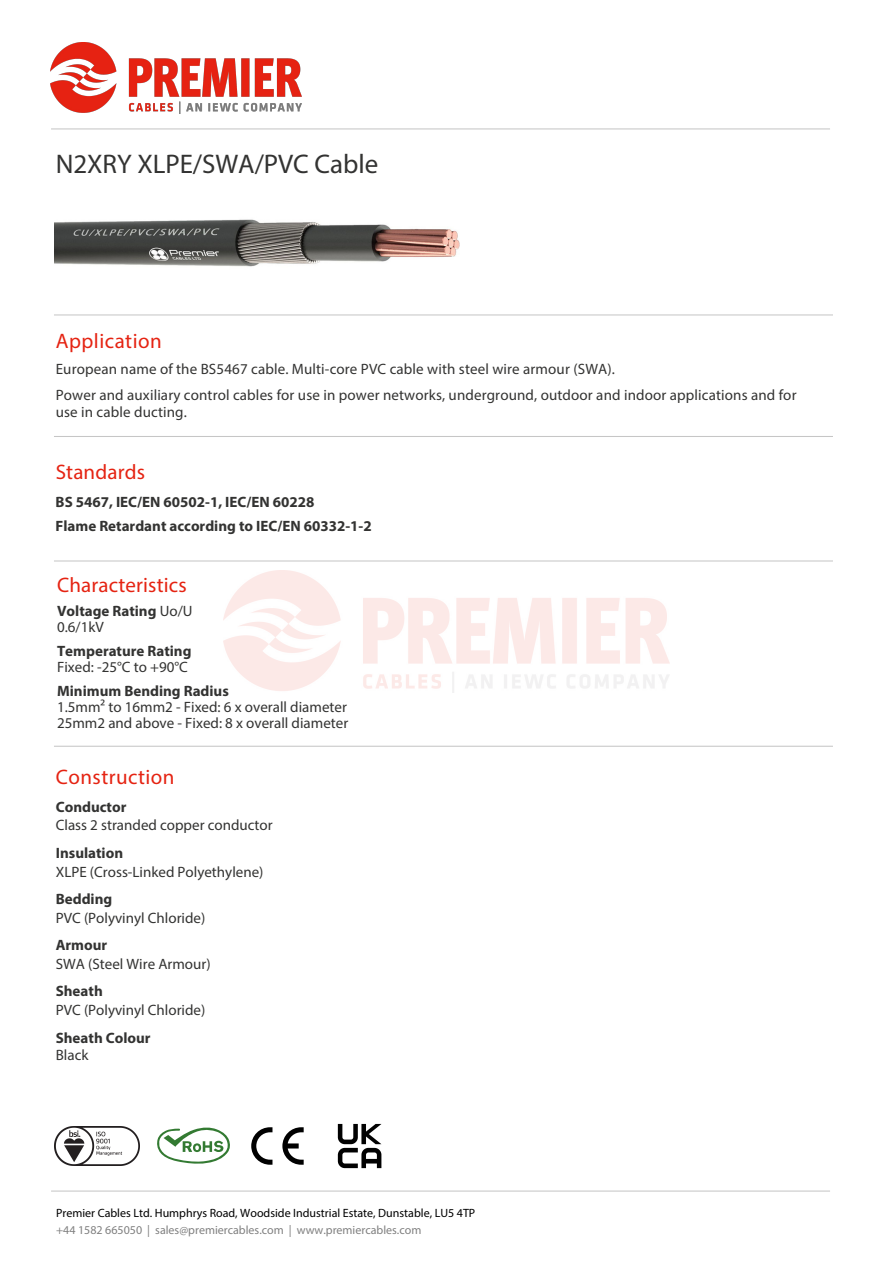
<style>
.page{position:relative;width:893px;height:1263px;background:#fff}
.page>*{position:absolute;margin:0;border:0;box-sizing:border-box;transform-origin:0 0}
.t1{font:27px "Myriad Pro";color:#333332}
.t2{font:21px "Myriad Pro";letter-spacing:.005em;color:#e52312}
.t3{font:15px/25.3px "Myriad Pro";color:#333332}
.t4{font:700 15px/24.2px "Myriad Pro";color:#333332}
.t5{font:12px "Myriad Pro";color:#000}
.t6{font:12px "Myriad Pro";color:#808080}
.s1{font-weight:400}
</style>
<div class="page">
<img style="left:223px;top:571px;width:447px;height:121px">
<img style="left:51px;top:42px;width:251px;height:72px">
<hr style="left:51px;top:129px;width:779px;height:1px;background:#c6c6c6">
<hr style="left:54px;top:315px;width:779px;height:1px;background:#c6c6c6">
<hr style="left:51px;top:1191px;width:779px;height:1px;background:#c6c6c6">
<hr style="left:54px;top:746px;width:779px;height:1px;background:#c6c6c6">
<hr style="left:54px;top:561px;width:779px;height:1px;background:#c6c6c6">
<hr style="left:54px;top:436px;width:779px;height:1px;background:#c6c6c6">
<img style="left:54px;top:219px;width:406px;height:48px">
<svg style="left:251px;top:1127px;width:21px;height:38px"></svg>
<svg style="left:282px;top:1127px;width:22px;height:38px"></svg>
<img style="left:54px;top:1126px;width:85px;height:40px">
<svg style="left:157px;top:1127px;width:73px;height:37px"></svg>
<img style="left:337px;top:1123px;width:45px;height:45px">
<h1 class="t1" style="left:56px;top:148px;width:324px">N2XRY XLPE/SWA/PVC Cable</h1>
<h2 class="t2" style="left:56px;top:328px;width:107px">Application</h2>
<p class="t3" style="left:56px;top:356px;width:742px">European name of the BS5467 cable. Multi-core PVC cable with steel wire armour (SWA).<br>Power and auxiliary control cables for use in power networks, underground, outdoor and indoor applications and for</p>
<p class="t3" style="left:56px;top:399px;width:133px">use in cable ducting.</p>
<h2 class="t2" style="left:56px;top:459px;width:91px">Standards</h2>
<p class="t4" style="left:56px;top:489px;width:318px">BS 5467, IEC/EN 60502-1, IEC/EN 60228<br>Flame Retardant according to IEC/EN 60332-1-2</p>
<h2 class="t2" style="left:57px;top:572px;width:131px">Characteristics</h2>
<p class="t4" style="left:57px;top:602px;width:137px;line-height:16.2px">Voltage Rating <span class="s1">Uo/U<br>0.6/1kV</span></p>
<p class="t4" style="left:57px;top:638px;width:136px">Temperature Rating</p>
<p class="t3" style="left:57px;top:654px;width:132px">Fixed: -25°C to +90°C</p>
<p class="t4" style="left:57px;top:678px;width:173px">Minimum Bending Radius</p>
<p class="t3" style="left:57px;top:698px;width:293px;line-height:16.2px">1.5mm² to 16mm2 - Fixed: 6 x overall diameter<br>25mm2 and above - Fixed: 8 x overall diameter</p>
<h2 class="t2" style="left:56px;top:763px;width:120px">Construction</h2>
<p class="t4" style="left:56px;top:794px;width:72px">Conductor</p>
<p class="t3" style="left:56px;top:812px;width:218px">Class 2 stranded copper conductor</p>
<p class="t4" style="left:56px;top:840px;width:69px">Insulation</p>
<p class="t3" style="left:56px;top:858px;width:209px">XLPE (Cross-Linked Polyethylene)</p>
<p class="t4" style="left:56px;top:886px;width:58px">Bedding</p>
<p class="t3" style="left:56px;top:905px;width:151px">PVC (Polyvinyl Chloride)</p>
<p class="t4" style="left:56px;top:932px;width:53px">Armour</p>
<p class="t3" style="left:56px;top:951px;width:156px">SWA (Steel Wire Armour)</p>
<p class="t4" style="left:56px;top:979px;width:49px">Sheath</p>
<p class="t3" style="left:56px;top:997px;width:151px">PVC (Polyvinyl Chloride)</p>
<p class="t4" style="left:56px;top:1025px;width:96px">Sheath Colour</p>
<p class="t3" style="left:56px;top:1042px;width:34px">Black</p>
<p class="t5" style="left:56px;top:1205px;width:421px">Premier Cables Ltd. Humphrys Road, Woodside Industrial Estate, Dunstable, LU5 4TP</p>
<p class="t6" style="left:56px;top:1223px;width:367px">+44 1582 665050 | sales@premiercables.com | www.premiercables.com</p>
</div>
